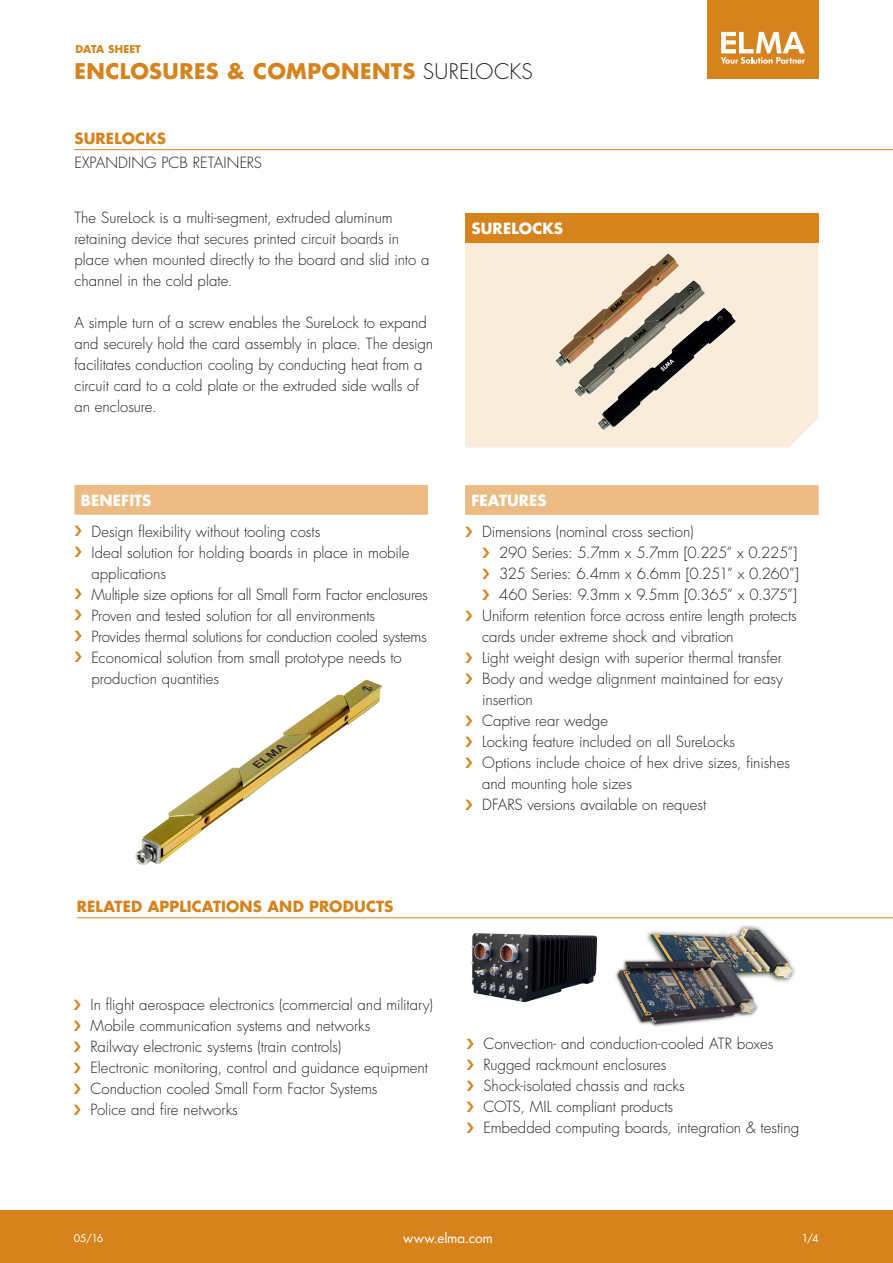
<style>
.page{position:relative;width:893px;height:1263px;background:#fff}
.page>*{position:absolute;margin:0;border:0;box-sizing:border-box;transform-origin:0 0}
.t1{font:700 21px "Futura Std";letter-spacing:.025em;color:#d6831d}
.Aufzählung_Pfeil{font:300 15px/21px "Futura Std";letter-spacing:-.005em;color:#231f20}
.Haupttitel{font:700 15px "Futura Std";letter-spacing:.01em;color:#d6831d}
.Titel_Tabelle_negati{font:300 15px "Futura Std";letter-spacing:.005em;color:#231f20}
.Titel_Balken_negativ{font:700 15px "Futura Std";letter-spacing:.005em;color:#fff}
.Titel_Tabelle_negati-2{font:700 15px "Futura Std";letter-spacing:.01em;color:#fff}
.t2{font:13.5px "Futura Std";letter-spacing:-.005em;color:#fff}
.t3{font:700 10.5px "Futura Std";letter-spacing:.015em;color:#d6831d}
.t4{font:10.5px "Futura Std";color:#fff}
.s1{font-weight:300;color:#231f20}
</style>
<div class="page">
<div style="left:465px;top:243px;width:354px;height:205px;background:#f9ecda"></div>
<img style="left:471px;top:933px;width:127px;height:69px">
<img style="left:615px;top:926px;width:180px;height:101px">
<img style="left:136px;top:680px;width:246px;height:185px">
<img style="left:544px;top:243px;width:212px;height:200px">
<div style="left:707px;top:0;width:112px;height:79px;background:#d6831d"></div>
<svg style="left:721px;top:32px;width:84px;height:32px"></svg>
<div style="left:0;top:1210px;width:893px;height:53px;background:#d6831d"></div>
<hr style="left:74px;top:149px;width:819px;height:1px;background:#d6831d">
<div style="left:465px;top:485px;width:354px;height:30px;background:#ebbb83"></div>
<div style="left:74px;top:485px;width:354px;height:30px;background:#ebbb83"></div>
<div style="left:465px;top:213px;width:354px;height:30px;background:#d6831d"></div>
<hr style="left:77px;top:917px;width:816px;height:1px;background:#d6831d">
<p class="t3" style="left:75px;top:42px;width:67px">DATA SHEET</p>
<p class="t1" style="left:74px;top:57px;width:460px">ENCLOSURES &amp; COMPONENTS <span class="s1">SURELOCKS</span></p>
<p class="Haupttitel" style="left:74px;top:128px;width:93px">SURELOCKS</p>
<p class="Titel_Tabelle_negati" style="left:74px;top:153px;width:189px">EXPANDING PCB RETAINERS</p>
<p class="Aufzählung_Pfeil" style="left:74px;top:207px;width:357px">The SureLock is a multi-segment, extruded aluminum retaining device that secures printed circuit boards in place when mounted directly to the board and slid into a channel in the cold plate.</p>
<p class="Aufzählung_Pfeil" style="left:74px;top:312px;width:360px">A simple turn of a screw enables the SureLock to expand and securely hold the card assembly in place. The design facilitates conduction cooling by conducting heat from a circuit card to a cold plate or the extruded side walls of an enclosure.</p>
<p class="Titel_Balken_negativ" style="left:81px;top:490px;width:72px">BENEFITS</p>
<p class="Aufzählung_Pfeil" style="left:91px;top:521px;width:230px">Design flexibility without tooling costs</p>
<p class="Aufzählung_Pfeil" style="left:91px;top:542px;width:320px">Ideal solution for holding boards in place in mobile applications</p>
<p class="Aufzählung_Pfeil" style="left:91px;top:584px;width:338px">Multiple size options for all Small Form Factor enclosures</p>
<p class="Aufzählung_Pfeil" style="left:91px;top:605px;width:285px">Proven and tested solution for all environments</p>
<p class="Aufzählung_Pfeil" style="left:91px;top:626px;width:337px">Provides thermal solutions for conduction cooled systems</p>
<p class="Aufzählung_Pfeil" style="left:91px;top:647px;width:312px">Economical solution from small prototype needs to production quantities</p>
<p class="Haupttitel" style="left:77px;top:896px;width:318px">RELATED APPLICATIONS AND PRODUCTS</p>
<p class="Aufzählung_Pfeil" style="left:91px;top:995px;width:344px">In flight aerospace electronics (commercial and military)</p>
<p class="Aufzählung_Pfeil" style="left:91px;top:1016px;width:281px">Mobile communication systems and networks</p>
<p class="Aufzählung_Pfeil" style="left:91px;top:1037px;width:252px">Railway electronic systems (train controls)</p>
<p class="Aufzählung_Pfeil" style="left:91px;top:1058px;width:339px">Electronic monitoring, control and guidance equipment</p>
<p class="Aufzählung_Pfeil" style="left:91px;top:1079px;width:288px">Conduction cooled Small Form Factor Systems</p>
<p class="Aufzählung_Pfeil" style="left:91px;top:1100px;width:149px">Police and fire networks</p>
<p class="Titel_Tabelle_negati-2" style="left:471px;top:218px;width:93px">SURELOCKS</p>
<p class="Titel_Balken_negativ" style="left:471px;top:490px;width:77px">FEATURES</p>
<p class="Aufzählung_Pfeil" style="left:482px;top:521px;width:213px">Dimensions (nominal cross section)</p>
<p class="Aufzählung_Pfeil" style="left:499px;top:542px;width:300px">290 Series: 5.7mm x 5.7mm [0.225” x 0.225”]</p>
<p class="Aufzählung_Pfeil" style="left:499px;top:563px;width:301px">325 Series: 6.4mm x 6.6mm [0.251” x 0.260”]</p>
<p class="Aufzählung_Pfeil" style="left:499px;top:584px;width:300px">460 Series: 9.3mm x 9.5mm [0.365” x 0.375”]</p>
<p class="Aufzählung_Pfeil" style="left:482px;top:605px;width:316px">Uniform retention force across entire length protects cards under extreme shock and vibration</p>
<p class="Aufzählung_Pfeil" style="left:482px;top:647px;width:301px">Light weight design with superior thermal transfer</p>
<p class="Aufzählung_Pfeil" style="left:482px;top:668px;width:302px">Body and wedge alignment maintained for easy insertion</p>
<p class="Aufzählung_Pfeil" style="left:482px;top:710px;width:127px">Captive rear wedge</p>
<p class="Aufzählung_Pfeil" style="left:482px;top:731px;width:255px">Locking feature included on all SureLocks</p>
<p class="Aufzählung_Pfeil" style="left:482px;top:752px;width:309px">Options include choice of hex drive sizes, finishes and mounting hole sizes</p>
<p class="Aufzählung_Pfeil" style="left:482px;top:794px;width:226px">DFARS versions available on request</p>
<p class="Aufzählung_Pfeil" style="left:483px;top:1034px;width:291px">Convection- and conduction-cooled ATR boxes</p>
<p class="Aufzählung_Pfeil" style="left:483px;top:1055px;width:185px">Rugged rackmount enclosures</p>
<p class="Aufzählung_Pfeil" style="left:483px;top:1076px;width:203px">Shock-isolated chassis and racks</p>
<p class="Aufzählung_Pfeil" style="left:483px;top:1097px;width:191px">COTS, MIL compliant products</p>
<p class="Aufzählung_Pfeil" style="left:483px;top:1118px;width:317px">Embedded computing boards, integration &amp; testing</p>
<p class="t2" style="left:403px;top:1229px;width:91px">www.elma.com</p>
<p class="t4" style="left:74px;top:1232px;width:31px">05/16</p>
<p class="t4" style="left:802px;top:1232px;width:18px">1/4</p>
</div>
